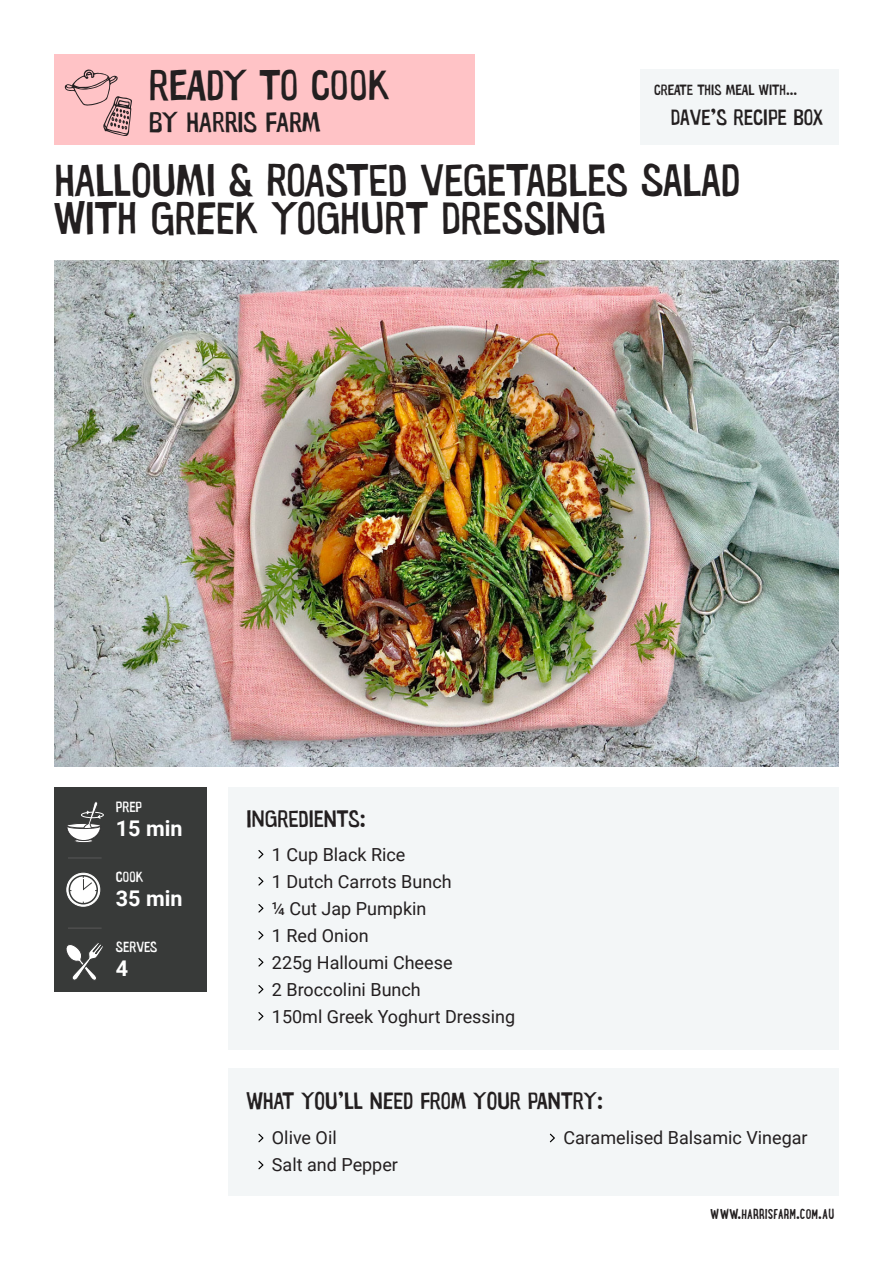
<style>
.page{position:relative;width:893px;height:1263px;background:#fff}
.page>*{position:absolute;margin:0;border:0;box-sizing:border-box;transform-origin:0 0}
.t1{font:46.05px/38.4px "Warugaki";color:#231f20}
.t2{font:43.2px "Warugaki";letter-spacing:-.005em;color:#231f20}
.t3{font:28.8px "Warugaki";color:#231f20}
.t4{font:24px "Warugaki";color:#231f20}
.t5{font:22.5px "Warugaki";color:#231f20}
.t6{font:700 21.6px "Roboto";color:#fff}
.t7{font:18px "Roboto";color:#231f20}
.t8{font:700 15px "Lunch Box";color:#231f20}
.t9{font:15px "Warugaki";color:#231f20}
.t10{font:15px "Warugaki";color:#fff}
</style>
<div class="page">
<div style="left:228px;top:787px;width:611px;height:263px;background:#f3f6f7"></div>
<div style="left:54px;top:54px;width:420px;height:90px;background:#ffc3c6"></div>
<div style="left:228px;top:1068px;width:611px;height:128px;background:#f3f6f7"></div>
<img style="left:54px;top:261px;width:785px;height:505px">
<div style="left:54px;top:787px;width:152px;height:204px;background:#383a39"></div>
<hr style="left:68px;top:857px;width:34px;height:1px;background:#535353">
<hr style="left:68px;top:927px;width:34px;height:2px;background:#535353">
<svg style="left:258px;top:850px;width:5px;height:8px"></svg>
<svg style="left:258px;top:985px;width:5px;height:8px"></svg>
<svg style="left:258px;top:877px;width:5px;height:8px"></svg>
<svg style="left:258px;top:1012px;width:5px;height:8px"></svg>
<svg style="left:258px;top:904px;width:5px;height:8px"></svg>
<svg style="left:258px;top:931px;width:5px;height:8px"></svg>
<svg style="left:258px;top:958px;width:5px;height:8px"></svg>
<svg style="left:258px;top:1134px;width:5px;height:8px"></svg>
<svg style="left:258px;top:1161px;width:5px;height:8px"></svg>
<svg style="left:550px;top:1134px;width:5px;height:8px"></svg>
<div style="left:641px;top:69px;width:198px;height:75px;background:#f3f6f7"></div>
<svg style="left:64px;top:69px;width:68px;height:67px"></svg>
<svg style="left:66px;top:943px;width:37px;height:38px"></svg>
<div style="left:74px;top:839px;width:19px;height:4px;border:1px solid #3a3a3a;border-radius:50%"></div>
<svg style="left:67px;top:801px;width:37px;height:40px"></svg>
<svg style="left:67px;top:873px;width:33px;height:33px"></svg>
<div style="left:66px;top:873px;width:34px;height:34px;border:1px solid #fff;border-radius:50%"></div>
<div style="left:69px;top:876px;width:28px;height:28px;background:#fff;border-radius:50%"></div>
<div style="left:69px;top:875px;width:29px;height:29px;border:2px solid #383a39;border-radius:50%"></div>
<svg style="left:83px;top:875px;width:14px;height:16px"></svg>
<p class="t2" style="left:149px;top:58px;width:243px">READY TO COOK</p>
<p class="t3" style="left:149px;top:104px;width:173px">BY HA RRIS FARM</p>
<p class="t9" style="left:654px;top:80px;width:145px">CREATE THIS MEAL WITH...</p>
<p class="t5" style="left:671px;top:104px;width:154px">DAVE’S RECIPE BOX</p>
<p class="t1" style="left:54px;top:160px;width:688px">HALLOUMI &amp; ROASTED VEGETABLES SALAD<br>WITH GREEK YOGHURT DRESSING</p>
<p class="t10" style="left:116px;top:797px;width:28px">PREP</p>
<p class="t6" style="left:116px;top:813px;width:68px">15 min</p>
<p class="t10" style="left:116px;top:867px;width:29px">COOK</p>
<p class="t6" style="left:116px;top:883px;width:68px">35 min</p>
<p class="t10" style="left:116px;top:938px;width:43px">SERVES</p>
<p class="t6" style="left:116px;top:953px;width:14px">4</p>
<p class="t4" style="left:246px;top:804px;width:121px">INGREDIENTS:</p>
<p class="t7" style="left:272px;top:841px;width:135px">1 Cup Black Rice</p>
<p class="t7" style="left:272px;top:868px;width:181px">1 Dutch Carrots Bunch</p>
<p class="t7" style="left:272px;top:895px;width:156px">¼ Cut Jap Pumpkin</p>
<p class="t7" style="left:272px;top:922px;width:98px">1 Red Onion</p>
<p class="t7" style="left:272px;top:949px;width:182px">225g Halloumi Cheese</p>
<p class="t7" style="left:272px;top:976px;width:150px">2 Broccolini Bunch</p>
<p class="t7" style="left:272px;top:1003px;width:245px">150ml Greek Yoghurt Dressing</p>
<p class="t4" style="left:246px;top:1085px;width:358px">WHAT YOU’LL NEED FROM YOUR PANTRY:</p>
<p class="t7" style="left:272px;top:1125px;width:66px">Olive Oil</p>
<p class="t7" style="left:272px;top:1152px;width:128px">Salt and Pepper</p>
<p class="t7" style="left:563px;top:1125px;width:246px">Caramelised Balsamic Vinegar</p>
<p class="t8" style="left:710px;top:1204px;width:126px">WWW.HARRISFARM.COM.AU</p>
</div>
